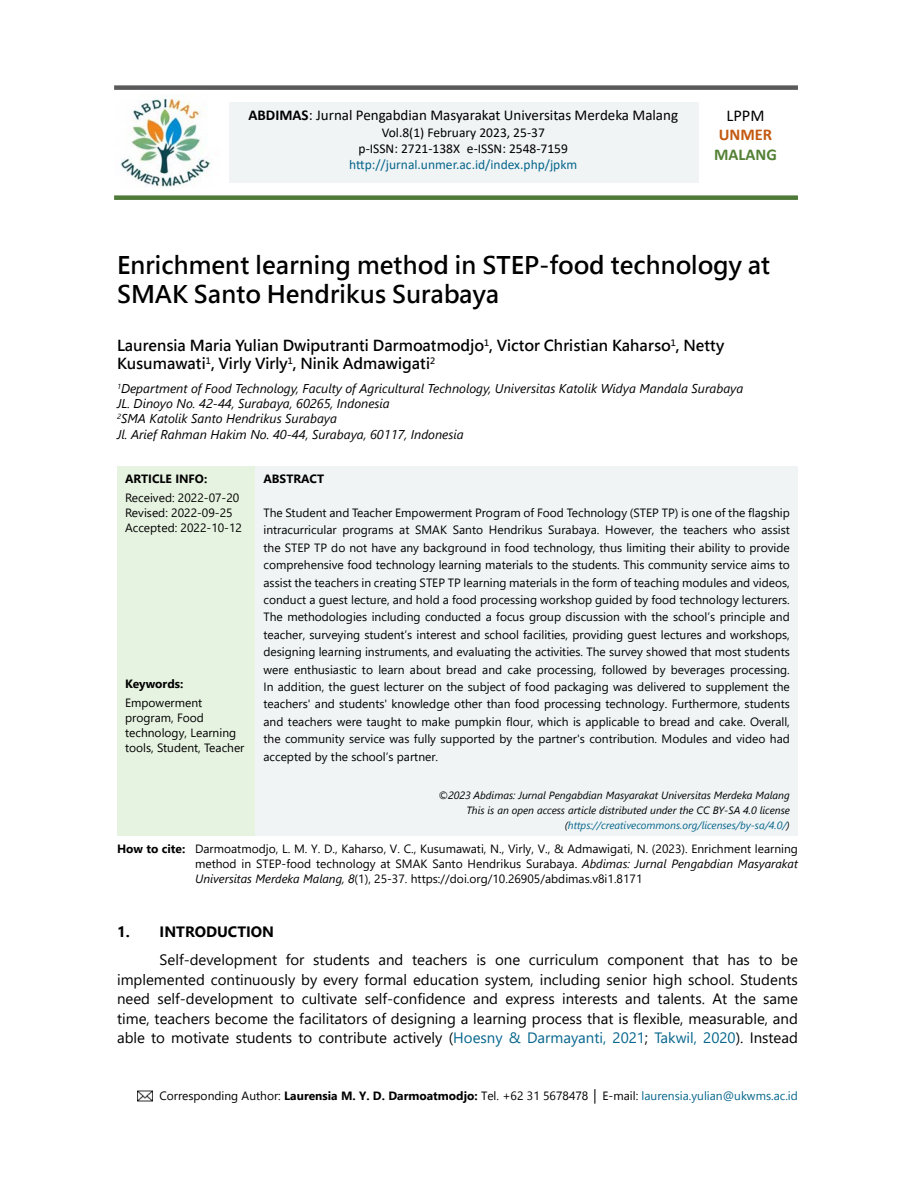
<style>
.page{position:relative;width:915px;height:1191px;background:#fff}
.page>*{position:absolute;margin:0;border:0;box-sizing:border-box;transform-origin:0 0}
.t1{font:24px/28.8px "Microsoft Jheng Hei UI Bold";color:#000}
.t2{font:700 16.5px "Calibri";color:#538135}
.t3{font:700 16.5px "Calibri";color:#c45911}
.t4{font:16.5px "Calibri";color:#000}
.t5{font:15px/19.5px "Segoe UI";color:#000;text-align:justify}
.t6{font:700 15px/18px "Microsoft Jheng Hei";color:#000}
.t7{font:15px "Calibri";color:#000}
.t8{font:700 15px "Segoe UI";color:#000}
.t9{font:13.5px/16.2px "Calibri";color:#000;text-align:center}
.t10{font:13.5px "Calibri";color:#07668d}
.t11{font:italic 12.75px/15.3px "Segoe UI";color:#000}
.t12{font:12px/17.4px "Segoe UI";color:#000}
.t13{font:700 12px "Gadugi";color:#000}
.t14{font:700 12px "Segoe UI";color:#000}
.t15{font:italic 10.5px/15px "Segoe UI";color:#000;text-align:right}
.s1{font-weight:700}
.s2{color:#07668d}
.s3{font-style:italic}
.s4{font-family:"Segoe UI";font-weight:400}
.s5{font-weight:400}
.s6{font-family:"Arial";font-weight:400}
.s7{font-weight:400;color:#07668d}
</style>
<div class="page">
<div style="left:229px;top:102px;width:469px;height:81px;background:#f0f4f4"></div>
<img style="left:119px;top:96px;width:92px;height:91px">
<div style="left:114px;top:85px;width:683px;height:5px;background:#5a5a5a"></div>
<div style="left:114px;top:195px;width:683px;height:5px;background:#4f7938"></div>
<div style="left:117px;top:466px;width:138px;height:369px;background:#e7f3e1"></div>
<div style="left:255px;top:466px;width:542px;height:369px;background:#f0f4f4"></div>
<img style="left:137px;top:1090px;width:16px;height:11px">
<p class="t7" style="left:248px;top:105px;width:431px"><span class="s1">ABDIMAS</span>: Jurnal Pengabdian Masyarakat Universitas Merdeka Malang</p>
<p class="t9" style="left:358px;top:124px;width:211px">Vol.8(1) February 2023, 25-37<br>p-ISSN: 2721-138X e-ISSN: 2548-7159</p>
<p class="t10" style="left:349px;top:155px;width:229px">http://jurnal.unmer.ac.id/index.php/jpkm</p>
<h2 class="t4" style="left:726px;top:104px;width:40px">LPPM</h2>
<h2 class="t3" style="left:718px;top:123px;width:55px">UNMER</h2>
<h2 class="t2" style="left:713px;top:143px;width:64px">MALANG</h2>
<h1 class="t1" style="left:117px;top:251px;width:654px">Enrichment learning method in STEP-food technology at<br>SMAK Santo Hendrikus Surabaya</h1>
<p class="t6" style="left:117px;top:336px;width:608px">Laurensia Maria Yulian Dwiputranti Darmoatmodjo<sup>1</sup>, Victor Christian Kaharso<sup>1</sup>, Netty<br>Kusumawati<sup>1</sup>, Virly Virly<sup>1</sup>, Ninik Admawigati<sup>2</sup></p>
<p class="t11" style="left:117px;top:378px;width:627px"><sup>1</sup>Department of Food Technology, Faculty of Agricultural Technology, Universitas Katolik Widya Mandala Surabaya JL. Dinoyo No. 42-44, Surabaya, 60265, Indonesia<br><sup>2</sup>SMA Katolik Santo Hendrikus Surabaya<br>Jl. Arief Rahman Hakim No. 40-44, Surabaya, 60117, Indonesia</p>
<p class="t14" style="left:125px;top:467px;width:84px">ARTICLE INFO:</p>
<p class="t12" style="left:125px;top:489px;width:118px;line-height:15px">Received: 2022-07-20<br>Revised: 2022-09-25<br>Accepted: 2022-10-12</p>
<p class="t14" style="left:263px;top:467px;width:62px">ABSTRACT</p>
<p class="t12" style="left:263px;top:503px;width:527px;text-align:justify">The Student and Teacher Empowerment Program of Food Technology (STEP TP) is one of the flagship intracurricular programs at SMAK Santo Hendrikus Surabaya. However, the teachers who assist the STEP TP do not have any background in food technology, thus limiting their ability to provide comprehensive food technology learning materials to the students. This community service aims to assist the teachers in creating STEP TP learning materials in the form of teaching modules and videos, conduct a guest lecture, and hold a food processing workshop guided by food technology lecturers.<br>The methodologies including conducted a focus group discussion with the school’s principle and teacher, surveying student’s interest and school facilities, providing guest lectures and workshops, designing learning instruments, and evaluating the activities. The survey showed that most students were enthusiastic to learn about bread and cake processing, followed by beverages processing.<br>In addition, the guest lecturer on the subject of food packaging was delivered to supplement the teachers' and students' knowledge other than food processing technology. Furthermore, students and teachers were taught to make pumpkin flour, which is applicable to bread and cake. Overall, the community service was fully supported by the partner's contribution. Modules and video had accepted by the school’s partner.</p>
<p class="t15" style="left:438px;top:786px;width:353px">©2023 Abdimas: Jurnal Pengabdian Masyarakat Universitas Merdeka Malang<br>This is an open access article distributed under the CC BY-SA 4.0 license (<span class="s2">https://creativecommons.org/licenses/by-sa/4.0/</span>)</p>
<p class="t12" style="left:195px;top:840px;width:604px;line-height:15px;text-align:justify;text-indent:-78px"><span class="s1">How to cite:</span> Darmoatmodjo, L. M. Y. D., Kaharso, V. C., Kusumawati, N., Virly, V., &amp; Admawigati, N. (2023). Enrichment learning method in STEP-food technology at SMAK Santo Hendrikus Surabaya. <span class="s3">Abdimas: Jurnal Pengabdian Masyarakat Universitas Merdeka Malang, 8</span>(1), 25-37. https://doi.org/10.26905/abdimas.v8i1.8171</p>
<p class="t14" style="left:125px;top:672px;width:60px">Keywords:</p>
<p class="t12" style="left:125px;top:694px;width:121px;line-height:15px">Empowerment program, Food technology, Learning tools, Student, Teacher</p>
<p class="t8" style="left:117px;top:917px;width:158px">1. INTRODUCTION</p>
<p class="t5" style="left:117px;top:948px;width:682px;text-indent:43px">Self-development for students and teachers is one curriculum component that has to be implemented continuously by every formal education system, including senior high school. Students need self-development to cultivate self-confidence and express interests and talents. At the same time, teachers become the facilitators of designing a learning process that is flexible, measurable, and able to motivate students to contribute actively (<span class="s2">Hoesny &amp; Darmayanti, 2021</span>; <span class="s2">Takwil, 2020</span>). Instead</p>
<p class="t13" style="left:159px;top:1088px;width:640px"><span class="s4">Corresponding Author:</span> Laurensia M. Y. D. Darmoatmodjo: <span class="s5">Tel. +62 31 5678478</span> <span class="s6">│</span> <span class="s5">E-mail:</span> <span class="s7">laurensia.yulian@ukwms.ac.id</span></p>
</div>
